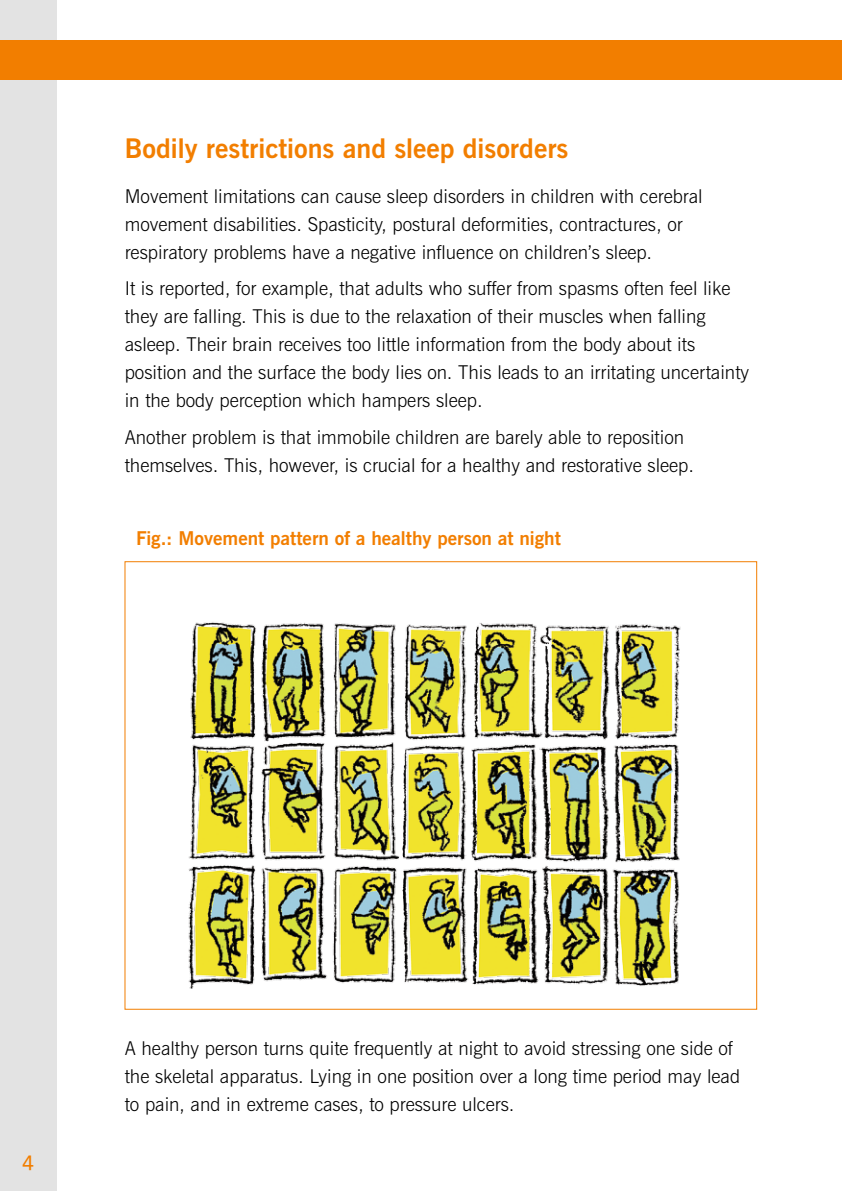
<style>
.page{position:relative;width:842px;height:1191px;background:#fff}
.page>*{position:absolute;margin:0;border:0;box-sizing:border-box;transform-origin:0 0}
.t1{font:700 27px "News Gothic BT";color:#f27e00}
.t2{font:600 20px "News Gothic BT";color:#f27e00}
.t3{font:300 19px/28px "News Gothic BT";color:#000}
.t4{font:700 19px "News Gothic BT";color:#f27e00}
</style>
<div class="page">
<div style="left:0;top:0;width:57px;height:1191px;background:#e3e3e3"></div>
<div style="left:0;top:40px;width:842px;height:39px;background:#f27e00"></div>
<img style="left:160px;top:622px;width:559px;height:388px">
<h1 class="t1" style="left:125px;top:132px;width:445px">Bodily restrictions and sleep disorders</h1>
<p class="t3" style="left:125px;top:182px;width:579px">Movement limitations can cause sleep disorders in children with cerebral movement disabilities. Spasticity, postural deformities, contractures, or respiratory problems have a negative influence on children’s sleep.</p>
<p class="t3" style="left:125px;top:274px;width:626px">It is reported, for example, that adults who suffer from spasms often feel like they are falling. This is due to the relaxation of their muscles when falling asleep. Their brain receives too little information from the body about its position and the surface the body lies on. This leads to an irritating uncertainty in the body perception which hampers sleep.</p>
<p class="t3" style="left:125px;top:423px;width:571px">Another problem is that immobile children are barely able to reposition themselves. This, however, is crucial for a healthy and restorative sleep.</p>
<p class="t4" style="left:136px;top:527px;width:426px">Fig.: Movement pattern of a healthy person at night</p>
<p class="t2" style="left:22px;top:1151px;width:14px">4</p>
<p class="t3" style="left:125px;top:1034px;width:617px">A healthy person turns quite frequently at night to avoid stressing one side of the skeletal apparatus. Lying in one position over a long time period may lead to pain, and in extreme cases, to pressure ulcers.</p>
</div>
